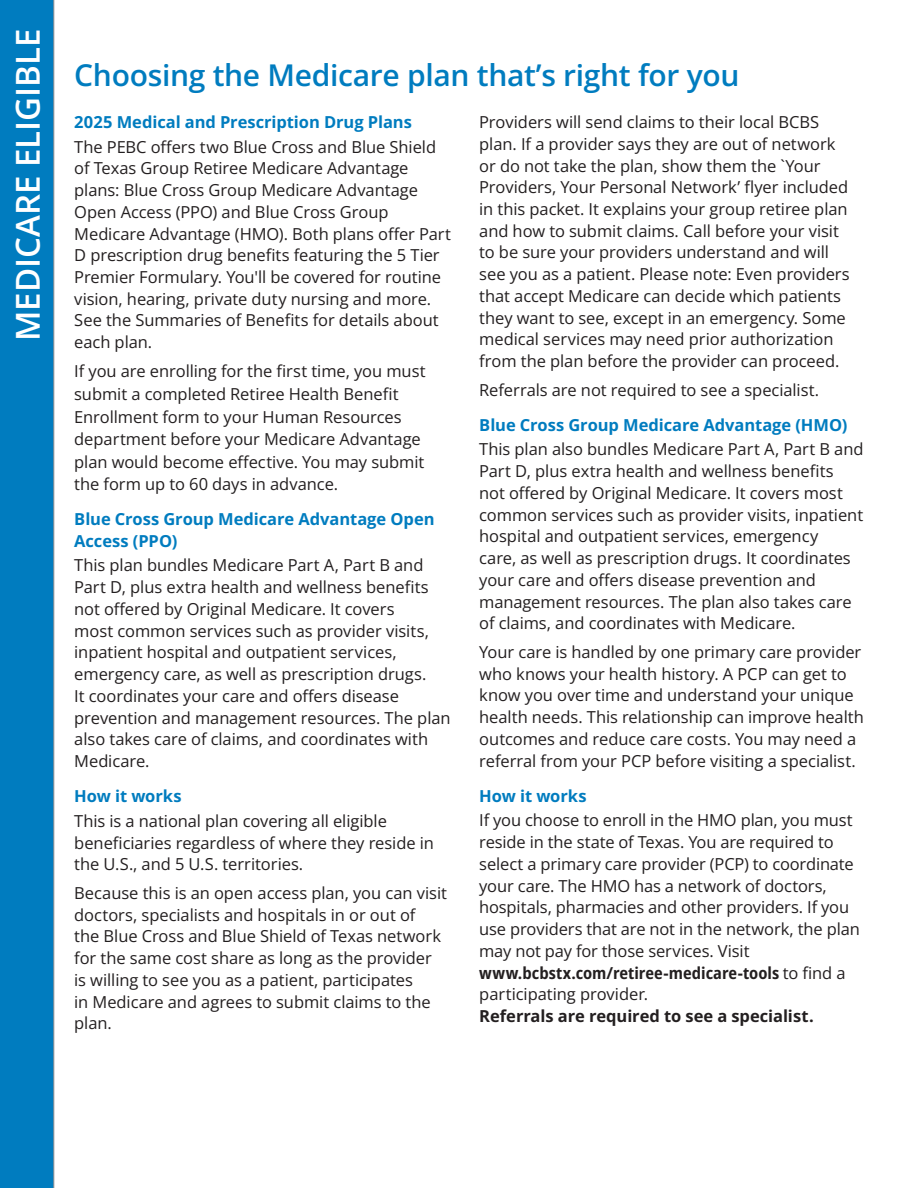
<style>
.page{position:relative;width:918px;height:1188px;background:#fff}
.page>*{position:absolute;margin:0;border:0;box-sizing:border-box;transform-origin:0 0}
.t1{font:600 33px "Open Sans";color:#fff}
.page_header{font:600 30px "Open Sans";letter-spacing:-.01em;color:#007cbf}
.Body{font:16.5px/21.8px "Open Sans";letter-spacing:-.005em;color:#231f20}
.sub-tier_3{font:700 16.5px/21.8px "Open Sans";letter-spacing:-.005em;color:#007cbf}
.s1{font-weight:700;font-stretch:semi-condensed}
.s2{font-weight:700}
</style>
<div class="page">
<div style="left:0;top:0;width:54px;height:1188px;background:#007cbf"></div>
<h1 class="t1" style="left:5px;top:341px;width:314px;rotate:-90deg">MEDICARE ELIGIBLE</h1>
<h1 class="page_header" style="left:74px;top:55px;width:667px">Choosing the Medicare plan thatʼs right for you</h1>
<p class="sub-tier_3" style="left:74px;top:111px;width:339px">2025 Medical and Prescription Drug Plans</p>
<p class="Body" style="left:74px;top:135px;width:378px">The PEBC offers two Blue Cross and Blue Shield of Texas Group Retiree Medicare Advantage plans: Blue Cross Group Medicare Advantage Open Access (PPO) and Blue Cross Group Medicare Advantage (HMO). Both plans offer Part D prescription drug benefits featuring the 5 Tier Premier Formulary. You'll be covered for routine vision, hearing, private duty nursing and more.<br>See the Summaries of Benefits for details about each plan.</p>
<p class="Body" style="left:74px;top:360px;width:353px;line-height:22.5px">If you are enrolling for the first time, you must submit a completed Retiree Health Benefit Enrollment form to your Human Resources department before your Medicare Advantage plan would become effective. You may submit the form up to 60 days in advance.</p>
<p class="sub-tier_3" style="left:74px;top:508px;width:362px">Blue Cross Group Medicare Advantage Open<br>Access (PPO)</p>
<p class="Body" style="left:74px;top:554px;width:378px">This plan bundles Medicare Part A, Part B and Part D, plus extra health and wellness benefits not offered by Original Medicare. It covers<br>most common services such as provider visits, inpatient hospital and outpatient services, emergency care, as well as prescription drugs.<br>It coordinates your care and offers disease prevention and management resources. The plan also takes care of claims, and coordinates with Medicare.</p>
<p class="sub-tier_3" style="left:74px;top:785px;width:109px">How it works</p>
<p class="Body" style="left:74px;top:810px;width:361px">This is a national plan covering all eligible beneficiaries regardless of where they reside in the U.S., and 5 U.S. territories.</p>
<p class="Body" style="left:74px;top:882px;width:374px">Because this is an open access plan, you can visit doctors, specialists and hospitals in or out of<br>the Blue Cross and Blue Shield of Texas network for the same cost share as long as the provider is willing to see you as a patient, participates<br>in Medicare and agrees to submit claims to the plan.</p>
<p class="Body" style="left:479px;top:111px;width:372px">Providers will send claims to their local BCBS plan. If a provider says they are out of network or do not take the plan, show them the `Your Providers, Your Personal Network’ flyer included in this packet. It explains your group retiree plan and how to submit claims. Call before your visit to be sure your providers understand and will see you as a patient. Please note: Even providers that accept Medicare can decide which patients they want to see, except in an emergency. Some medical services may need prior authorization from the plan before the provider can proceed.</p>
<p class="Body" style="left:479px;top:378px;width:342px">Referrals are not required to see a specialist.</p>
<p class="sub-tier_3" style="left:479px;top:414px;width:370px">Blue Cross Group Medicare Advantage (HMO)</p>
<p class="Body" style="left:479px;top:438px;width:386px">This plan also bundles Medicare Part A, Part B and Part D, plus extra health and wellness benefits not offered by Original Medicare. It covers most common services such as provider visits, inpatient hospital and outpatient services, emergency<br>care, as well as prescription drugs. It coordinates your care and offers disease prevention and management resources. The plan also takes care of claims, and coordinates with Medicare.</p>
<p class="Body" style="left:479px;top:641px;width:386px">Your care is handled by one primary care provider who knows your health history. A PCP can get to know you over time and understand your unique health needs. This relationship can improve health outcomes and reduce care costs. You may need a referral from your PCP before visiting a specialist.</p>
<p class="sub-tier_3" style="left:479px;top:785px;width:109px">How it works</p>
<p class="Body" style="left:479px;top:809px;width:382px">If you choose to enroll in the HMO plan, you must reside in the state of Texas. You are required to select a primary care provider (PCP) to coordinate your care. The HMO has a network of doctors, hospitals, pharmacies and other providers. If you use providers that are not in the network, the plan may not pay for those services. Visit <span class="s1">www.bcbstx.com/retiree-medicare-tools</span> to find a participating provider.<br><span class="s2">Referrals are required to see a specialist.</span></p>
</div>
